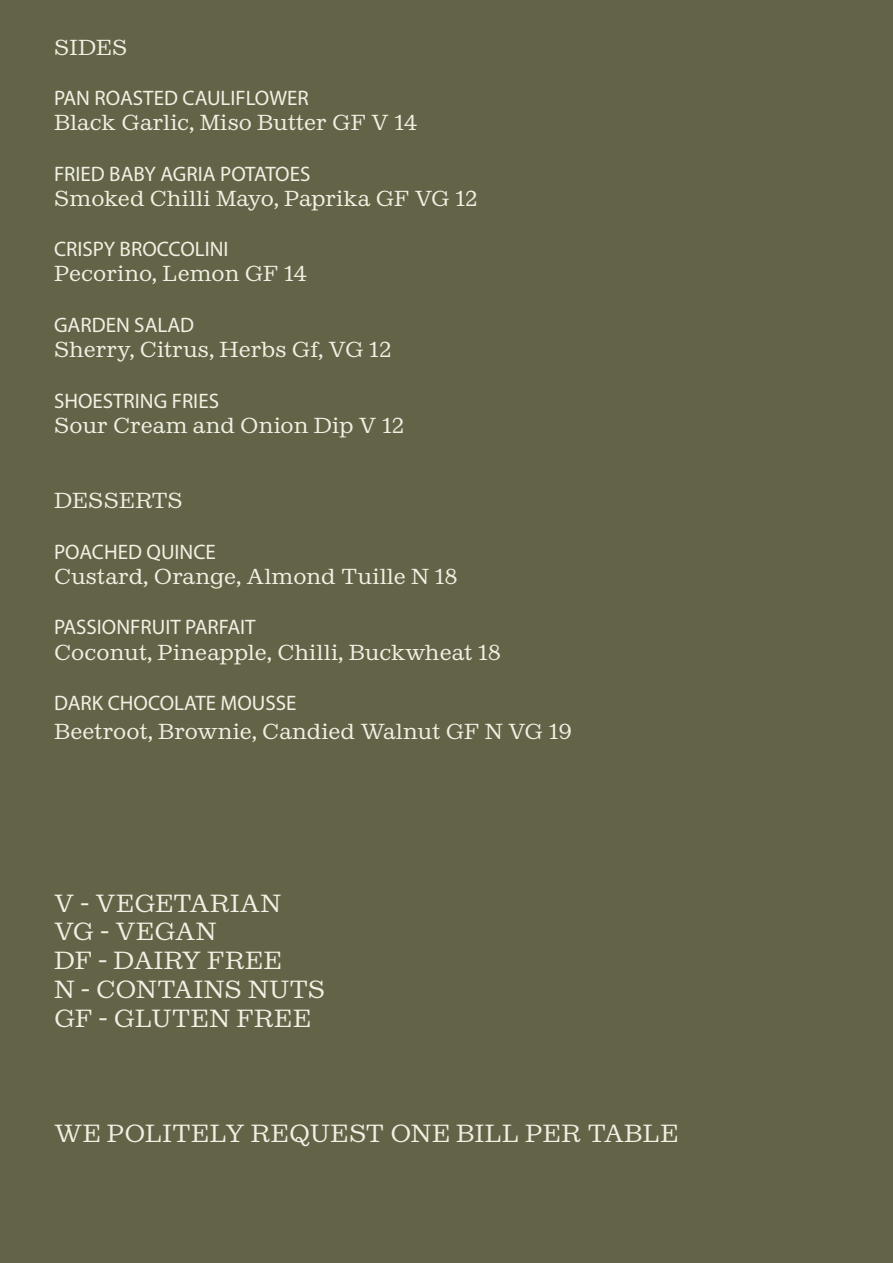
<style>
.page{position:relative;width:893px;height:1263px;background:#636447}
.page>*{position:absolute;margin:0;border:0;box-sizing:border-box;transform-origin:0 0}
.t1{font:24px/28.8px "Kleukens Egyptienne";letter-spacing:.01em;color:#f1f0e4}
.t2{font:21px "Kleukens Egyptienne";color:#f1f0e4}
.t3{font:21px "Myriad Pro";color:#f1f0e4}
</style>
<div class="page">
<p class="t2" style="left:54px;top:34px;width:75px">SIDES</p>
<p class="t3" style="left:54px;top:85px;width:256px">PAN ROASTED CAULIFLOWER</p>
<p class="t2" style="left:54px;top:110px;width:365px">Black Garlic, Miso Butter GF V 14</p>
<p class="t3" style="left:54px;top:161px;width:258px">FRIED BABY AGRIA POTATOES</p>
<p class="t2" style="left:54px;top:185px;width:425px">Smoked Chilli Mayo, Paprika GF VG 12</p>
<p class="t3" style="left:54px;top:236px;width:176px">CRISPY BROCCOLINI</p>
<p class="t2" style="left:54px;top:261px;width:255px">Pecorino, Lemon GF 14</p>
<p class="t3" style="left:54px;top:312px;width:142px">GARDEN SALAD</p>
<p class="t2" style="left:54px;top:336px;width:339px">Sherry, Citrus, Herbs Gf, VG 12</p>
<p class="t3" style="left:54px;top:387px;width:167px">SHOESTRING FRIES</p>
<p class="t2" style="left:54px;top:412px;width:352px">Sour Cream and Onion Dip V 12</p>
<p class="t2" style="left:54px;top:488px;width:131px">DESSERTS</p>
<p class="t3" style="left:54px;top:539px;width:163px">POACHED QUINCE</p>
<p class="t2" style="left:54px;top:563px;width:405px">Custard, Orange, Almond Tuille N 18</p>
<p class="t3" style="left:54px;top:614px;width:203px">PASSIONFRUIT PARFAIT</p>
<p class="t2" style="left:54px;top:639px;width:448px">Coconut, Pineapple, Chilli, Buckwheat 18</p>
<p class="t3" style="left:54px;top:690px;width:244px">DARK CHOCOLATE MOUSSE</p>
<p class="t2" style="left:54px;top:718px;width:519px">Beetroot, Brownie, Candied Walnut GF N VG 19</p>
<p class="t1" style="left:54px;top:889px;width:273px">V - VEGETARIAN<br>VG - VEGAN<br>DF - DAIRY FREE<br>N - CONTAINS NUTS<br>GF - GLUTEN FREE</p>
<p class="t1" style="left:54px;top:1119px;width:626px">WE POLITELY REQUEST ONE BILL PER TABLE</p>
</div>
